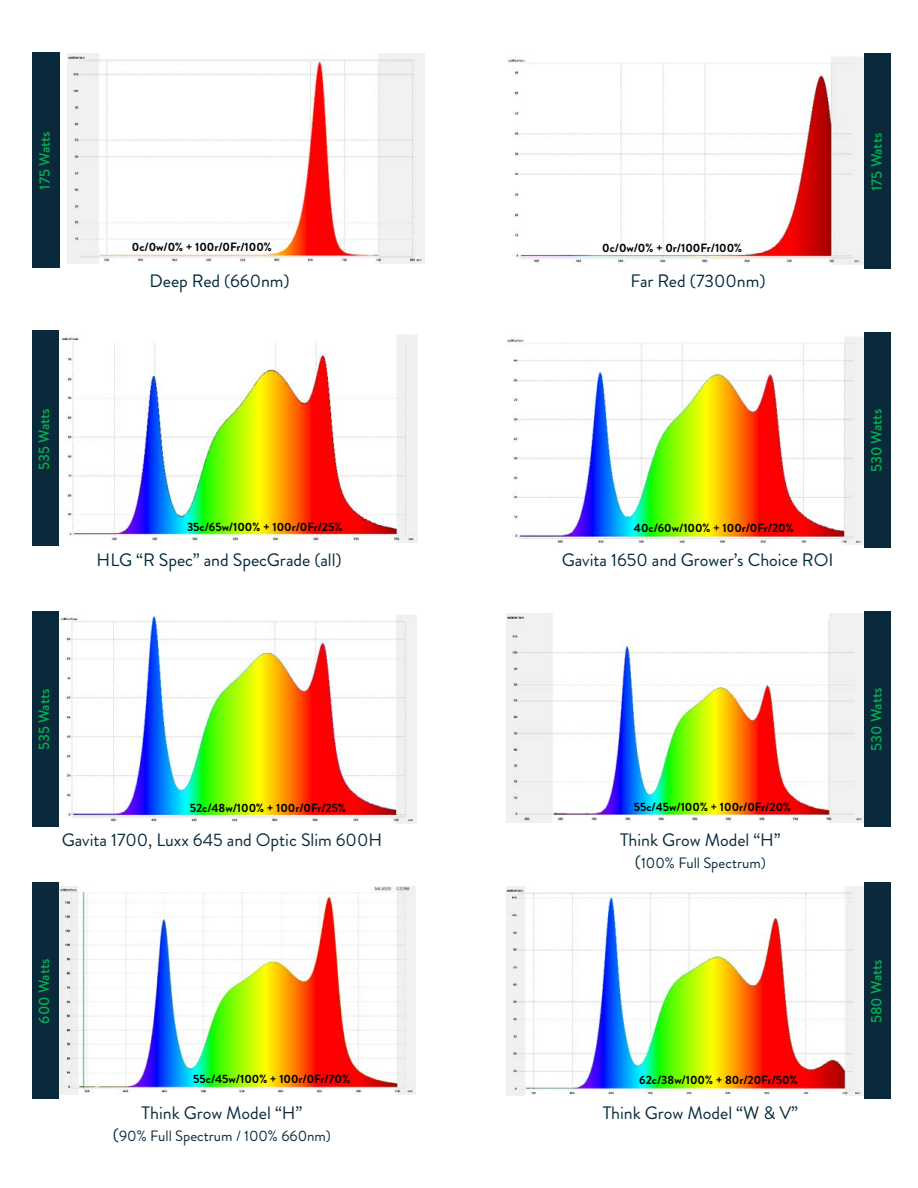
<style>
.page{position:relative;width:918px;height:1188px;background:#fff}
.page>*{position:absolute;margin:0;border:0;box-sizing:border-box;transform-origin:0 0}
.t1{font:18px "Brandon Grotesque";color:#0a2a3b}
.t2{font:18px "Brandon Grotesque";color:#002a3b}
.t3{font:500 15px "Brandon Grotesque";color:#00b34f}
.t4{font:15px "Brandon Grotesque";color:#0a2a3b}
.t5{font:700 12px "Brandon Grotesque";color:#000}
.s1{font-size:18px}
</style>
<div class="page">
<img style="left:59px;top:887px;width:357px;height:207px">
<img style="left:507px;top:886px;width:357px;height:209px">
<img style="left:60px;top:615px;width:357px;height:209px">
<img style="left:507px;top:614px;width:357px;height:209px">
<img style="left:60px;top:335px;width:357px;height:208px">
<img style="left:507px;top:337px;width:357px;height:208px">
<img style="left:68px;top:54px;width:357px;height:209px">
<img style="left:508px;top:56px;width:356px;height:209px">
<div style="left:32px;top:330px;width:27px;height:216px;background:#0a2a3b"></div>
<div style="left:32px;top:611px;width:27px;height:216px;background:#0a2a3b"></div>
<div style="left:32px;top:882px;width:27px;height:216px;background:#0a2a3b"></div>
<div style="left:864px;top:332px;width:27px;height:216px;background:#0a2a3b"></div>
<div style="left:864px;top:611px;width:27px;height:216px;background:#0a2a3b"></div>
<div style="left:864px;top:882px;width:27px;height:216px;background:#0a2a3b"></div>
<div style="left:32px;top:52px;width:27px;height:216px;background:#0a2a3b"></div>
<div style="left:864px;top:53px;width:27px;height:216px;background:#0a2a3b"></div>
<p class="t3" style="left:34px;top:190px;width:60px;rotate:-90deg">175 Watts</p>
<p class="t3" style="left:866px;top:191px;width:60px;rotate:-90deg">175 Watts</p>
<p class="t3" style="left:34px;top:470px;width:63px;rotate:-90deg">535 Watts</p>
<p class="t5" style="left:132px;top:238px;width:141px">0c/0w/0% + 100r/0Fr/100%</p>
<h1 class="t2" style="left:150px;top:269px;width:142px">Deep Red (660nm)</h1>
<p class="t5" style="left:187px;top:518px;width:157px">35c/65w/100% + 100r/0Fr/25%</p>
<h1 class="t2" style="left:97px;top:548px;width:247px">HLG “R Spec” and SpecGrade (all)</h1>
<p class="t5" style="left:602px;top:239px;width:141px">0c/0w/0% + 0r/100Fr/100%</p>
<h1 class="t2" style="left:631px;top:269px;width:136px">Far Red (7300nm)</h1>
<p class="t5" style="left:634px;top:520px;width:161px">40c/60w/100% + 100r/0Fr/20%</p>
<h1 class="t2" style="left:562px;top:547px;width:273px">Gavita 1650 and Grower’s Choice ROI</h1>
<p class="t3" style="left:866px;top:472px;width:65px;rotate:-90deg">530 Watts</p>
<p class="t3" style="left:34px;top:750px;width:63px;rotate:-90deg">535 Watts</p>
<p class="t5" style="left:190px;top:799px;width:158px">52c/48w/100% + 100r/0Fr/25%</p>
<p class="t5" style="left:634px;top:799px;width:159px">55c/45w/100% + 100r/0Fr/20%</p>
<h1 class="t1" style="left:62px;top:828px;width:322px">Gavita 1700, Luxx 645 and Optic Slim 600H</h1>
<h1 class="t1" style="left:620px;top:828px;width:162px">Think Grow Model “H”</h1>
<p class="t4" style="left:635px;top:853px;width:132px"><span class="s1">(</span>100% Full Spectrum)</p>
<p class="t3" style="left:34px;top:1024px;width:66px;rotate:-90deg">600 Watts</p>
<p class="t5" style="left:193px;top:1070px;width:158px">55c/45w/100% + 100r/0Fr/70%</p>
<p class="t5" style="left:639px;top:1072px;width:160px">62c/38w/100% + 80r/20Fr/50%</p>
<h1 class="t1" style="left:142px;top:1101px;width:162px">Think Grow Model “H”</h1>
<p class="t4" style="left:113px;top:1126px;width:220px"><span class="s1">(</span>90% Full Spectrum / 100% 660nm)</p>
<h1 class="t1" style="left:603px;top:1101px;width:197px">Think Grow Model “W &amp; V”</h1>
<p class="t3" style="left:866px;top:751px;width:65px;rotate:-90deg">530 Watts</p>
<p class="t3" style="left:866px;top:1023px;width:65px;rotate:-90deg">580 Watts</p>
</div>
